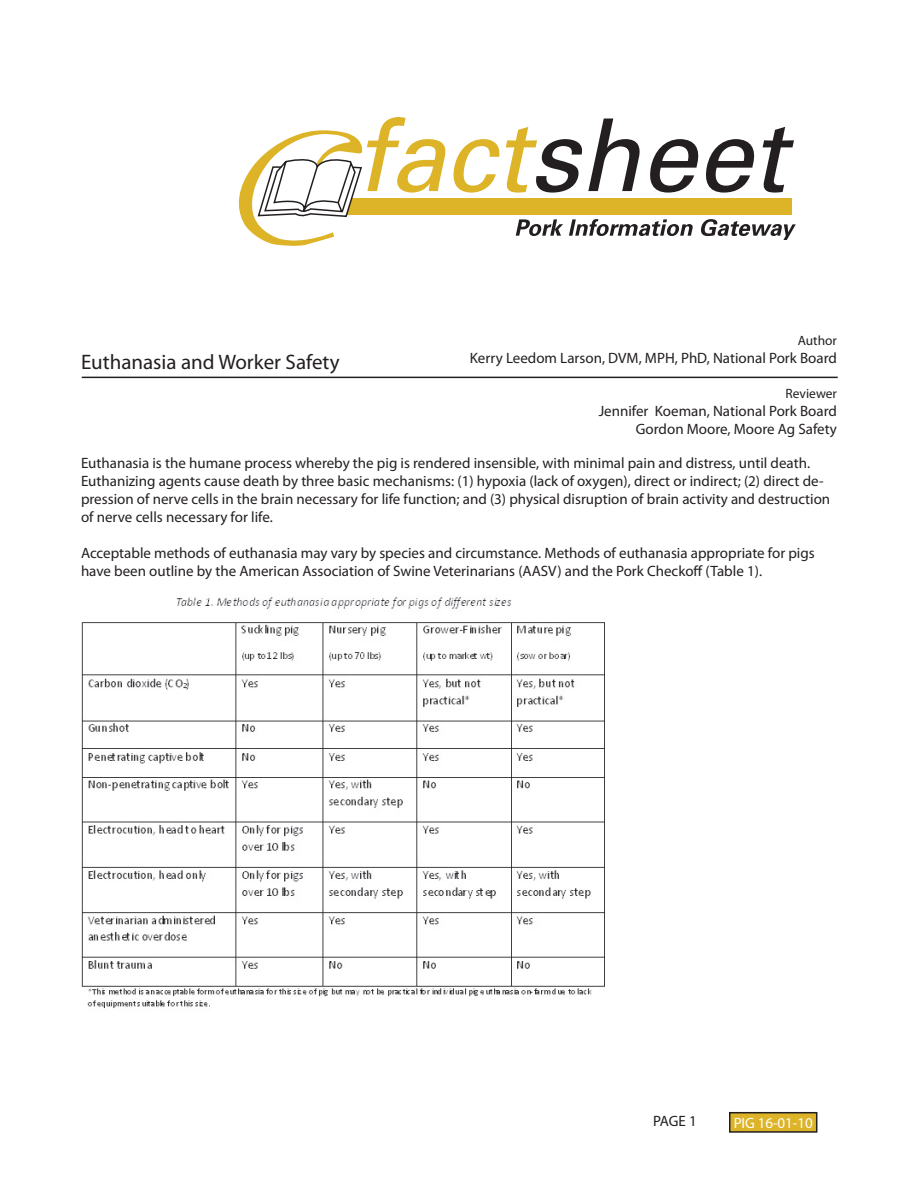
<style>
.page{position:relative;width:918px;height:1188px;background:#fff}
.page>*{position:absolute;margin:0;border:0;box-sizing:border-box;transform-origin:0 0}
.t1{font:21px "Myriad Pro";color:#231f20}
.t2{font:15px/18px "Myriad Pro";color:#231f20}
.t3{font:15px "Myriad Pro";letter-spacing:-.005em;color:#fff}
.t4{font:13.5px "Myriad Pro";color:#231f20}
</style>
<div class="page">
<div style="left:730px;top:1113px;width:87px;height:19px;background:#ddb428"></div>
<div style="left:729px;top:1112px;width:88px;height:21px;border:2px solid #231f20"></div>
<hr style="left:82px;top:377px;width:756px;height:1px;background:#231f20">
<svg style="left:238px;top:117px;width:558px;height:129px"></svg>
<img style="left:81px;top:597px;width:524px;height:412px">
<h1 class="t1" style="left:81px;top:349px;width:260px">Euthanasia and Worker Safety</h1>
<p class="t4" style="left:798px;top:332px;width:41px">Author</p>
<p class="t2" style="left:470px;top:349px;width:369px">Kerry Leedom Larson, DVM, MPH, PhD, National Pork Board</p>
<p class="t4" style="left:786px;top:385px;width:53px">Reviewer</p>
<p class="t2" style="left:599px;top:402px;width:240px;text-align:right">Jennifer Koeman, National Pork Board<br>Gordon Moore, Moore Ag Safety</p>
<p class="t2" style="left:81px;top:454px;width:751px">Euthanasia is the humane process whereby the pig is rendered insensible, with minimal pain and distress, until death.<br>Euthanizing agents cause death by three basic mechanisms: (1) hypoxia (lack of oxygen), direct or indirect; (2) direct de&shy;pression of nerve cells in the brain necessary for life function; and (3) physical disruption of brain activity and destruction of nerve cells necessary for life.</p>
<p class="t2" style="left:81px;top:544px;width:735px">Acceptable methods of euthanasia may vary by species and circumstance. Methods of euthanasia appropriate for pigs have been outline by the American Association of Swine Veterinarians (AASV) and the Pork Checkoff (Table 1).</p>
<p class="t2" style="left:653px;top:1112px;width:45px">PAGE 1</p>
<p class="t3" style="left:734px;top:1114px;width:80px">PIG 16-01-10</p>
</div>
